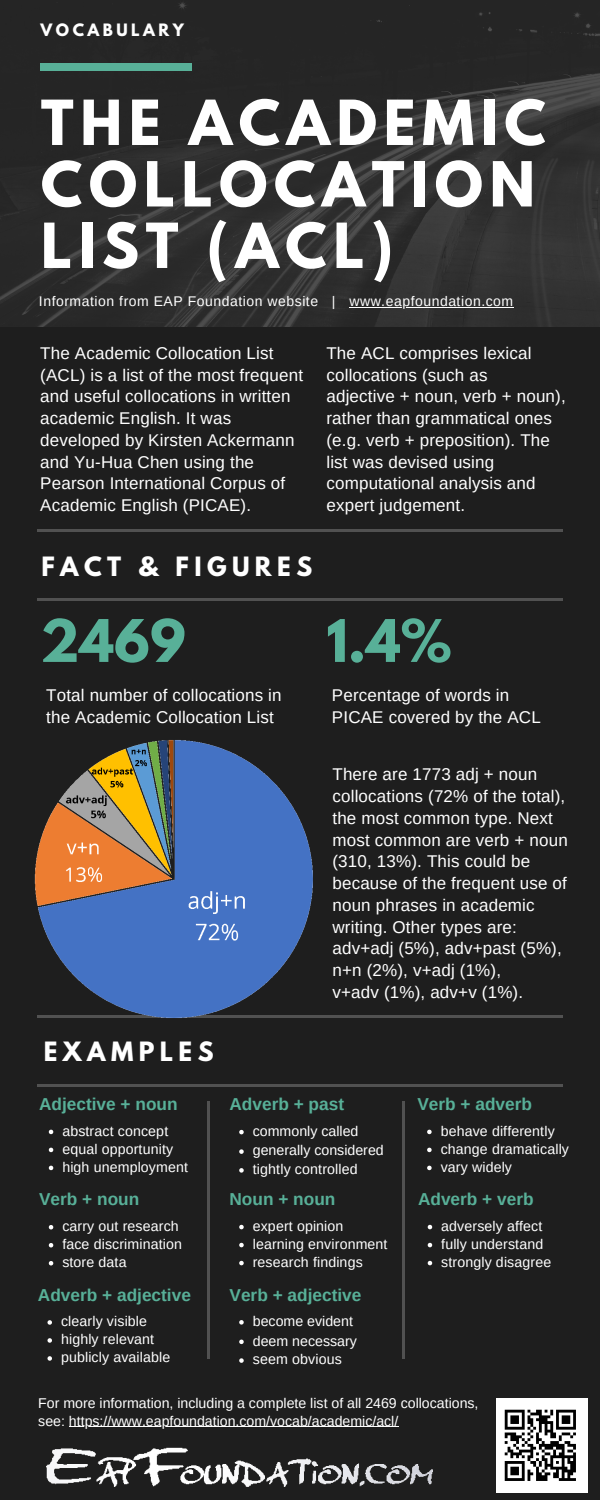
<style>
.page{position:relative;width:600px;height:1500px;background:#1e1e1e}
.page>*{position:absolute;margin:0;border:0;box-sizing:border-box;transform-origin:0 0}
.t1{font:700 55px/61.5px "League Spartan";letter-spacing:.12em;color:#fff}
.t2{font:700 52px "League Spartan";color:#58b098}
.t3{font:700 23.6px "League Spartan";letter-spacing:.23em;color:#fff}
.t4{font:700 17.3px "Arimo";color:#58b098}
.t5{font:17px/21.8px "Arimo";letter-spacing:.01em;color:#fff}
.t6{font:700 15.1px "League Spartan";letter-spacing:.23em;color:#fff}
.t7{font:14.2px/18px "Arimo";letter-spacing:.01em;color:#fff}
.t8{font:14px "Arimo";letter-spacing:.04em;color:#fff}
</style>
<div class="page">
<img style="left:0;top:1px;width:600px;height:325px">
<hr style="left:349px;top:307px;width:165px;height:1px;background:#fff">
<svg style="left:49px;top:1130px;width:4px;height:4px"></svg>
<svg style="left:49px;top:1148px;width:4px;height:4px"></svg>
<svg style="left:49px;top:1166px;width:4px;height:4px"></svg>
<svg style="left:49px;top:1225px;width:4px;height:4px"></svg>
<svg style="left:49px;top:1243px;width:4px;height:4px"></svg>
<svg style="left:49px;top:1261px;width:4px;height:4px"></svg>
<svg style="left:47px;top:1320px;width:5px;height:5px"></svg>
<svg style="left:47px;top:1338px;width:5px;height:5px"></svg>
<svg style="left:47px;top:1356px;width:5px;height:5px"></svg>
<div style="left:40px;top:63px;width:152px;height:8px;background:#58b098"></div>
<hr style="left:37px;top:529px;width:526px;height:3px;background:#515151">
<hr style="left:37px;top:598px;width:526px;height:3px;background:#515151">
<hr style="left:37px;top:1015px;width:526px;height:3px;background:#515151">
<hr style="left:37px;top:1084px;width:526px;height:3px;background:#515151">
<hr style="left:207px;top:1101px;width:2px;height:258px;background:#515151">
<img style="left:34px;top:740px;width:279px;height:278px">
<svg style="left:239px;top:1130px;width:5px;height:4px"></svg>
<svg style="left:239px;top:1149px;width:5px;height:5px"></svg>
<svg style="left:239px;top:1168px;width:5px;height:5px"></svg>
<svg style="left:239px;top:1225px;width:5px;height:4px"></svg>
<svg style="left:239px;top:1243px;width:5px;height:4px"></svg>
<svg style="left:239px;top:1261px;width:5px;height:4px"></svg>
<svg style="left:239px;top:1320px;width:5px;height:5px"></svg>
<svg style="left:239px;top:1340px;width:5px;height:4px"></svg>
<svg style="left:239px;top:1358px;width:5px;height:5px"></svg>
<hr style="left:402px;top:1101px;width:3px;height:258px;background:#515151">
<img style="left:497px;top:1398px;width:90px;height:95px">
<hr style="left:69px;top:1426px;width:329px;height:1px;background:#fff">
<svg style="left:427px;top:1130px;width:5px;height:4px"></svg>
<svg style="left:427px;top:1148px;width:5px;height:4px"></svg>
<svg style="left:427px;top:1166px;width:5px;height:4px"></svg>
<svg style="left:428px;top:1225px;width:4px;height:4px"></svg>
<svg style="left:428px;top:1243px;width:4px;height:4px"></svg>
<svg style="left:428px;top:1261px;width:4px;height:4px"></svg>
<img style="left:46px;top:1447px;width:387px;height:40px">
<p class="t6" style="left:41px;top:22px;width:145px">VOCABULARY</p>
<h1 class="t1" style="left:41px;top:99px;width:506px">THE ACADEMIC<br>COLLOCATION<br>LIST (ACL)</h1>
<p class="t8" style="left:39px;top:293px;width:476px">Information from EAP Foundation website | www.eapfoundation.com</p>
<p class="t5" style="left:40px;top:342px;width:264px">The Academic Collocation List (ACL) is a list of the most frequent and useful collocations in written academic English. It was developed by Kirsten Ackermann and Yu-Hua Chen using the<br>Pearson International Corpus of<br>Academic English (PICAE).</p>
<p class="t5" style="left:326px;top:342px;width:241px">The ACL comprises lexical collocations (such as<br>adjective + noun, verb + noun), rather than grammatical ones (e.g. verb + preposition). The list was devised using computational analysis and expert judgement.</p>
<h3 class="t3" style="left:41px;top:554px;width:272px">FACT &amp; FIGURES</h3>
<h2 class="t2" style="left:40px;top:615px;width:147px">2469</h2>
<p class="t5" style="left:46px;top:684px;width:237px">Total number of collocations in the Academic Collocation List</p>
<h2 class="t2" style="left:326px;top:615px;width:127px">1.4%</h2>
<p class="t5" style="left:332px;top:684px;width:210px">Percentage of words in<br>PICAE covered by the ACL</p>
<h3 class="t3" style="left:44px;top:1040px;width:171px">EXAMPLES</h3>
<p class="t5" style="left:332px;top:764px;width:237px">There are 1773 adj + noun collocations (72% of the total), the most common type. Next most common are verb + noun (310, 13%). This could be because of the frequent use of noun phrases in academic writing. Other types are: adv+adj (5%), adv+past (5%), n+n (2%), v+adj (1%),<br>v+adv (1%), adv+v (1%).</p>
<p class="t4" style="left:39px;top:1095px;width:140px">Adjective + noun</p>
<p class="t7" style="left:62px;top:1122px;width:127px">abstract concept equal opportunity high unemployment</p>
<p class="t4" style="left:39px;top:1190px;width:102px">Verb + noun</p>
<p class="t7" style="left:62px;top:1217px;width:121px">carry out research face discrimination store data</p>
<p class="t4" style="left:38px;top:1285px;width:155px">Adverb + adjective</p>
<p class="t7" style="left:61px;top:1312px;width:111px">clearly visible highly relevant publicly available</p>
<p class="t4" style="left:229px;top:1095px;width:116px">Adverb + past</p>
<p class="t7" style="left:253px;top:1121px;width:132px;line-height:19.1px">commonly called generally considered tightly controlled</p>
<p class="t4" style="left:230px;top:1190px;width:107px">Noun + noun</p>
<p class="t7" style="left:253px;top:1217px;width:136px">expert opinion learning environment research findings</p>
<p class="t4" style="left:230px;top:1285px;width:133px">Verb + adjective</p>
<p class="t7" style="left:253px;top:1312px;width:106px;line-height:19.1px">become evident deem necessary seem obvious</p>
<p class="t4" style="left:417px;top:1095px;width:116px">Verb + adverb</p>
<p class="t7" style="left:441px;top:1122px;width:130px">behave differently change dramatically vary widely</p>
<p class="t4" style="left:418px;top:1190px;width:117px">Adverb + verb</p>
<p class="t7" style="left:441px;top:1217px;width:111px">adversely affect fully understand strongly disagree</p>
<p class="t7" style="left:38px;top:1394px;width:442px">For more information, including a complete list of all 2469 collocations, see: https://www.eapfoundation.com/vocab/academic/acl/</p>
</div>
